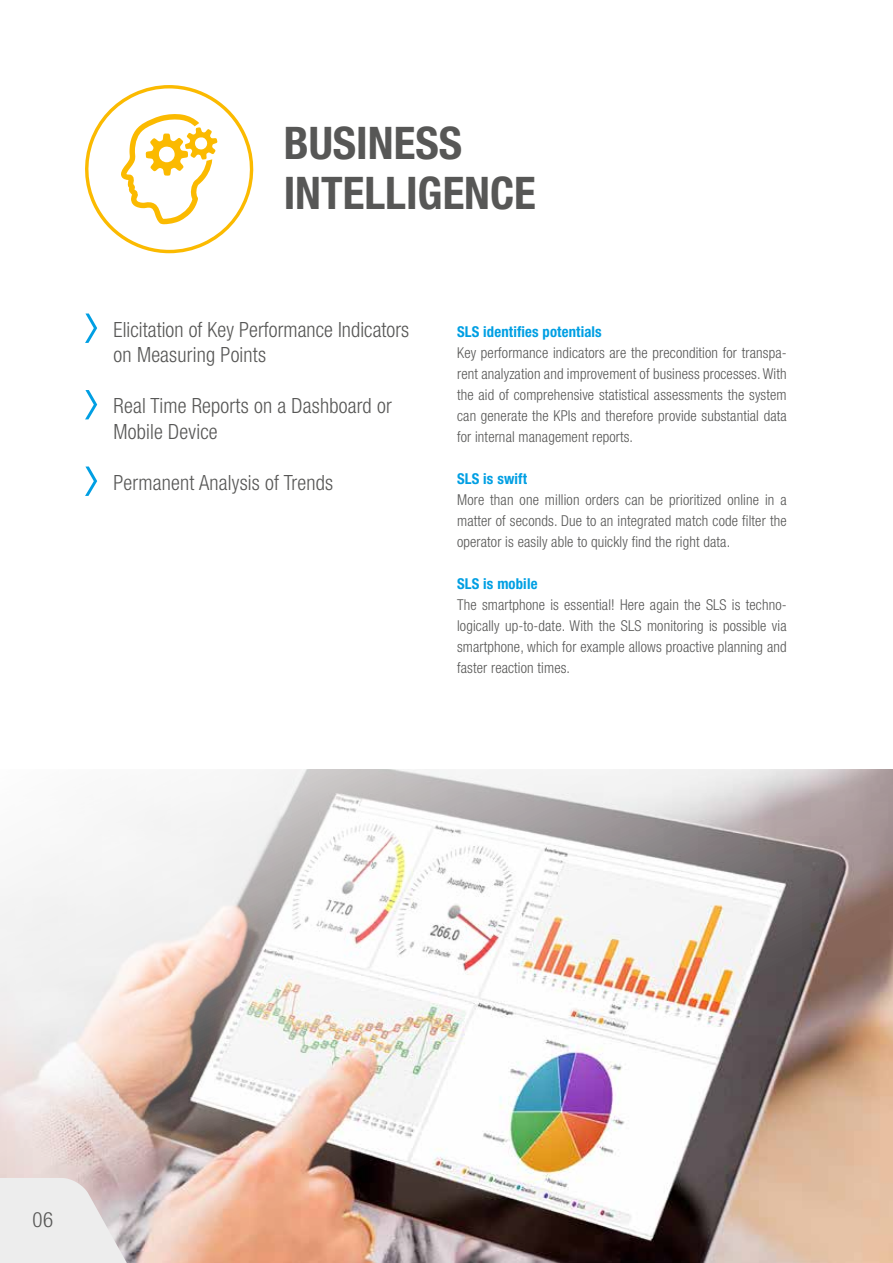
<style>
.page{position:relative;width:893px;height:1263px;background:#fff}
.page>*{position:absolute;margin:0;border:0;box-sizing:border-box;transform-origin:0 0}
.t1{font:700 condensed 45px/49.5px "Helvetica Neue LT Std";color:#575756}
.t2{font:300 condensed 21px/25.5px "Helvetica Neue LT Std";letter-spacing:.01em;color:#575756}
.t3{font:300 condensed 15px/21px "Helvetica Neue LT Std";letter-spacing:.01em;color:#575756;text-align:justify}
.t4{font:700 condensed 15px "Helvetica Neue LT Std";letter-spacing:.01em;color:#009fe3}
</style>
<div class="page">
<img style="left:0;top:770px;width:893px;height:493px">
<svg style="left:0;top:1178px;width:137px;height:85px"></svg>
<svg style="left:85px;top:313px;width:12px;height:30px"></svg>
<svg style="left:85px;top:390px;width:12px;height:29px"></svg>
<svg style="left:85px;top:466px;width:12px;height:30px"></svg>
<svg style="left:85px;top:85px;width:169px;height:168px"></svg>
<h1 class="t1" style="left:284px;top:118px;width:254px">BUSINESS<br>INTELLIGENCE</h1>
<h2 class="t2" style="left:114px;top:317px;width:297px">Elicitation of Key Performance Indicators on Measuring Points</h2>
<h2 class="t2" style="left:114px;top:393px;width:280px">Real Time Reports on a Dashboard or<br>Mobile Device</h2>
<h2 class="t2" style="left:114px;top:470px;width:221px">Permanent Analysis of Trends</h2>
<p class="t4" style="left:457px;top:323px;width:146px">SLS identifies potentials</p>
<p class="t3" style="left:457px;top:342px;width:331px">Key performance indicators are the precondition for transpa&shy;rent analyzation and improvement of business processes. With the aid of comprehensive statistical assessments the system can generate the KPIs and therefore provide substantial data for internal management reports.</p>
<p class="t4" style="left:457px;top:470px;width:71px">SLS is swift</p>
<p class="t3" style="left:457px;top:489px;width:331px">More than one million orders can be prioritized online in a matter of seconds. Due to an integrated match code filter the operator is easily able to quickly find the right data.</p>
<p class="t4" style="left:457px;top:575px;width:82px">SLS is mobile</p>
<p class="t3" style="left:457px;top:594px;width:331px">The smartphone is essential! Here again the SLS is techno&shy;logically up-to-date. With the SLS monitoring is possible via smartphone, which for example allows proactive planning and faster reaction times.</p>
<h2 class="t2" style="left:32px;top:1206px;width:22px">06</h2>
</div>
